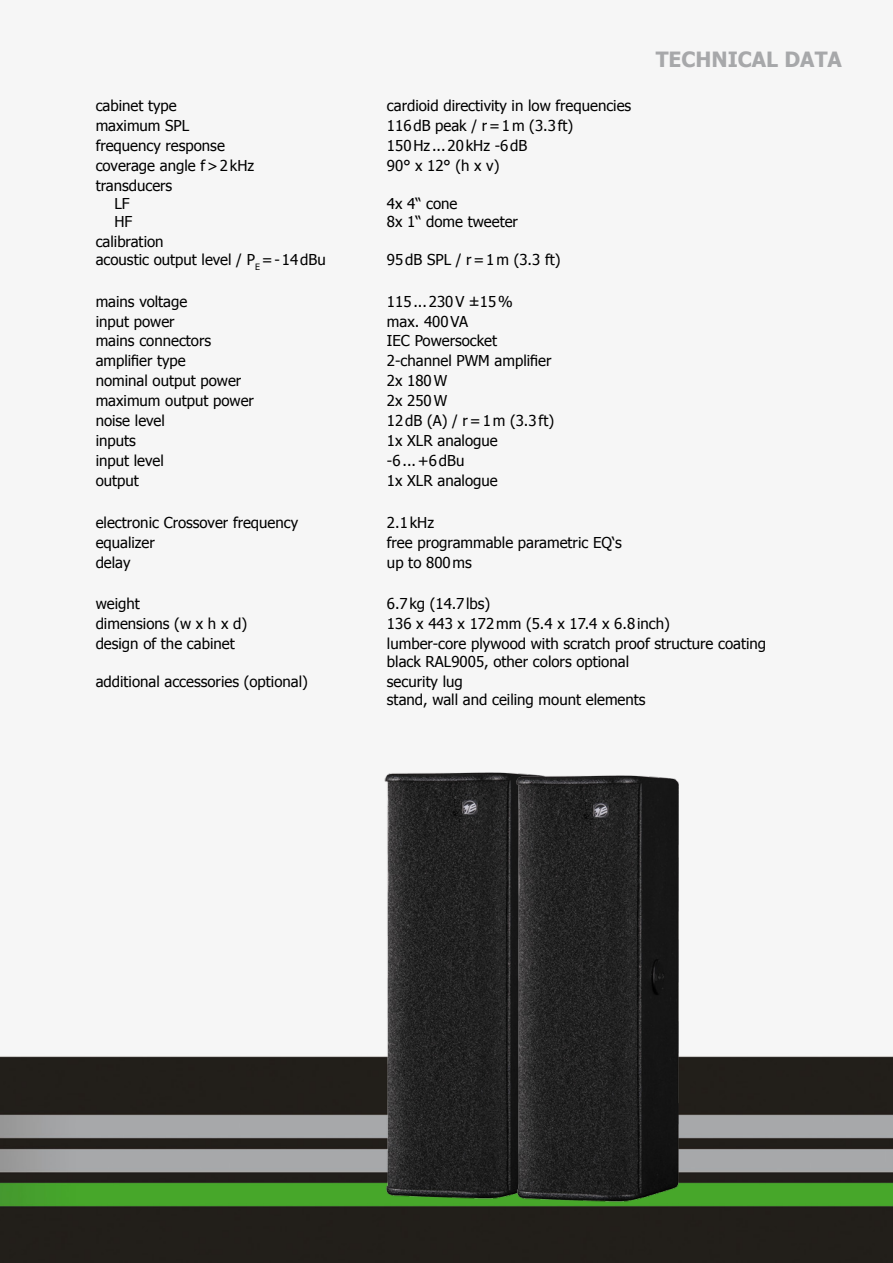
<style>
.page{position:relative;width:893px;height:1263px;background:#fff}
.page>*{position:absolute;margin:0;border:0;box-sizing:border-box;transform-origin:0 0}
.t1{font:700 21px "Tahoma";color:#a7a8aa}
.Heller_Tabellentext{font:15px "Tahoma";color:#000}
.Heller_Tabellentext-2{font:15px "Tahoma";letter-spacing:.06em;color:#000}
</style>
<div class="page">
<img style="left:0;top:1053px;width:893px;height:210px">
<img style="left:379px;top:772px;width:131px;height:429px">
<img style="left:510px;top:772px;width:174px;height:432px">
<p class="Heller_Tabellentext" style="left:96px;top:96px;width:83px">cabinet type</p>
<p class="Heller_Tabellentext" style="left:387px;top:96px;width:246px">cardioid directivity in low frequencies</p>
<p class="Heller_Tabellentext" style="left:96px;top:116px;width:95px">maximum SPL</p>
<p class="Heller_Tabellentext" style="left:387px;top:116px;width:188px">116dB peak / r=1m (3.3ft)</p>
<p class="Heller_Tabellentext" style="left:96px;top:136px;width:131px">frequency response</p>
<p class="Heller_Tabellentext" style="left:387px;top:136px;width:142px">150Hz ...20kHz -6dB</p>
<p class="Heller_Tabellentext" style="left:96px;top:156px;width:160px">coverage angle f&gt;2kHz</p>
<p class="Heller_Tabellentext" style="left:387px;top:156px;width:114px">90° x 12° (h x v)</p>
<p class="Heller_Tabellentext" style="left:96px;top:176px;width:78px">transducers</p>
<p class="Heller_Tabellentext" style="left:114px;top:194px;width:17px">LF</p>
<p class="Heller_Tabellentext" style="left:114px;top:212px;width:19px">HF</p>
<p class="Heller_Tabellentext" style="left:387px;top:194px;width:72px">4x 4“ cone</p>
<p class="Heller_Tabellentext" style="left:387px;top:212px;width:133px">8x 1“ dome tweeter</p>
<p class="t1" style="left:656px;top:45px;width:188px">TECHNICAL DATA</p>
<p class="Heller_Tabellentext" style="left:96px;top:232px;width:69px">calibration</p>
<p class="Heller_Tabellentext" style="left:96px;top:250px;width:232px">acoustic output level / P<sub>E</sub> =-14dBu</p>
<p class="Heller_Tabellentext" style="left:387px;top:250px;width:175px">95dB SPL / r=1m (3.3 ft)</p>
<p class="Heller_Tabellentext" style="left:96px;top:291px;width:93px">mains voltage</p>
<p class="Heller_Tabellentext" style="left:387px;top:291px;width:127px">115...230V ±15%</p>
<p class="Heller_Tabellentext" style="left:96px;top:311px;width:81px">input power</p>
<p class="Heller_Tabellentext" style="left:387px;top:311px;width:83px">max. 400VA</p>
<p class="Heller_Tabellentext" style="left:96px;top:331px;width:117px">mains connectors</p>
<p class="Heller_Tabellentext" style="left:387px;top:331px;width:112px">IEC Powersocket</p>
<p class="Heller_Tabellentext" style="left:96px;top:351px;width:92px">amplifier type</p>
<p class="Heller_Tabellentext" style="left:387px;top:351px;width:166px">2-channel PWM amplifier</p>
<p class="Heller_Tabellentext" style="left:96px;top:371px;width:147px">nominal output power</p>
<p class="Heller_Tabellentext" style="left:387px;top:371px;width:62px">2x 180W</p>
<p class="Heller_Tabellentext" style="left:96px;top:391px;width:160px">maximum output power</p>
<p class="Heller_Tabellentext" style="left:387px;top:391px;width:62px">2x 250W</p>
<p class="Heller_Tabellentext" style="left:96px;top:411px;width:71px">noise level</p>
<p class="Heller_Tabellentext-2" style="left:387px;top:411px;width:169px">12dB (A) / r=1m (3.3ft)</p>
<p class="Heller_Tabellentext" style="left:96px;top:431px;width:42px">inputs</p>
<p class="Heller_Tabellentext" style="left:387px;top:431px;width:112px">1x XLR analogue</p>
<p class="Heller_Tabellentext" style="left:96px;top:451px;width:70px">input level</p>
<p class="Heller_Tabellentext" style="left:387px;top:451px;width:79px">-6...+6dBu</p>
<p class="Heller_Tabellentext" style="left:96px;top:471px;width:45px">output</p>
<p class="Heller_Tabellentext" style="left:387px;top:471px;width:112px">1x XLR analogue</p>
<p class="Heller_Tabellentext" style="left:96px;top:512px;width:204px">electronic Crossover frequency</p>
<p class="Heller_Tabellentext" style="left:387px;top:512px;width:49px">2.1kHz</p>
<p class="Heller_Tabellentext" style="left:96px;top:532px;width:61px">equalizer</p>
<p class="Heller_Tabellentext" style="left:387px;top:532px;width:236px">free programmable parametric EQ‘s</p>
<p class="Heller_Tabellentext" style="left:96px;top:552px;width:36px">delay</p>
<p class="Heller_Tabellentext" style="left:387px;top:552px;width:86px">up to 800ms</p>
<p class="Heller_Tabellentext" style="left:96px;top:593px;width:46px">weight</p>
<p class="Heller_Tabellentext" style="left:387px;top:593px;width:105px">6.7kg (14.7lbs)</p>
<p class="Heller_Tabellentext" style="left:96px;top:613px;width:153px">dimensions (w x h x d)</p>
<p class="Heller_Tabellentext" style="left:387px;top:613px;width:284px">136 x 443 x 172mm (5.4 x 17.4 x 6.8inch)</p>
<p class="Heller_Tabellentext" style="left:96px;top:633px;width:141px">design of the cabinet</p>
<p class="Heller_Tabellentext" style="left:387px;top:633px;width:381px">lumber-core plywood with scratch proof structure coating</p>
<p class="Heller_Tabellentext" style="left:387px;top:651px;width:244px">black RAL9005, other colors optional</p>
<p class="Heller_Tabellentext" style="left:96px;top:671px;width:214px">additional accessories (optional)</p>
<p class="Heller_Tabellentext" style="left:387px;top:671px;width:77px">security lug</p>
<p class="Heller_Tabellentext" style="left:387px;top:689px;width:260px">stand, wall and ceiling mount elements</p>
</div>
